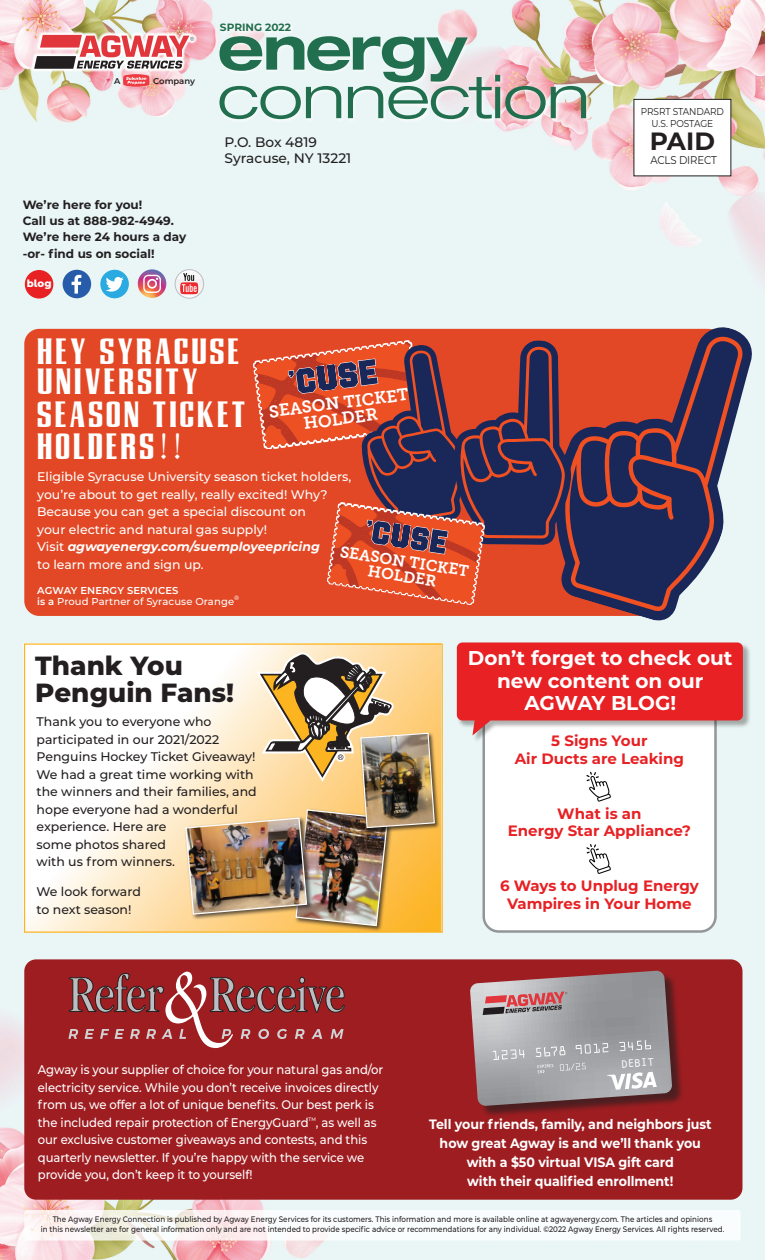
<style>
.page{position:relative;width:765px;height:1260px;background:#fff}
.page>*{position:absolute;margin:0;border:0;box-sizing:border-box;transform-origin:0 0}
.t1{font:36.25px/31.6px "NCAA Syracuse Orange";letter-spacing:.05em;color:#fff}
.t2{font:800 26.25px/27.5px "Montserrat";color:#231f20}
.t3{font:700 25px "Montserrat";color:#231f20}
.t4{font:700 20px/22.5px "Montserrat";color:#fff;text-align:center}
.t5{font:16.88px/16.1px "Museo Slab 700";color:#fff;text-align:center}
.t6{font:15.62px/14.9px "Museo Slab 700";color:#fff;text-align:center}
.t7{font:700 15px/17.5px "Montserrat";color:#e72124;text-align:center}
.t8{font:500 13.75px/16.5px "Montserrat";color:#231f20}
.t9{font:700 13.62px/19px "Montserrat";letter-spacing:-.005em;color:#fff;text-align:center;scale:.93 1}
.t10{font:500 12.5px/17.5px "Montserrat";letter-spacing:-.005em;color:#fff;scale:.93 1}
.t11{font:500 12.5px/17.5px "Montserrat";color:#231f20}
.t12{font:500 12.5px/17.5px "Montserrat";letter-spacing:-.005em;color:#fff}
.t13{font:700 12px/16.2px "Montserrat";color:#231f20}
.t14{font:11.25px "Montserrat";letter-spacing:-.01em;color:#231f20;scale:.9 1}
.t15{font:10.88px "Andale Mono";color:#fff}
.t16{font:700 10.62px "Montserrat";color:#226f50}
.t17{font:800 10.12px "Montserrat Alternates";color:#fff}
.t18{font:500 10px/11.2px "Montserrat";letter-spacing:.01em;color:#fff}
.t19{font:10px/11.2px "Montserrat";letter-spacing:-.01em;color:#231f20;text-align:center;scale:.9 1}
.t20{font:600 8.5px "Montserrat";letter-spacing:-.005em;color:#231f20}
.t21{font:500 8px/9.6px "Montserrat";color:#231f20;text-align:center;scale:.9 1}
.t22{font:500 6.25px "Montserrat";color:#fff}
.t23{font:500 5.12px "Montserrat";color:#fff;scale:.93 1}
.s1{font-weight:700;font-style:italic}
.s2{font-weight:600}
</style>
<div class="page">
<img style="left:0;top:0;width:765px;height:1260px">
<svg style="left:24px;top:1210px;width:717px;height:31px"></svg>
<div style="left:484px;top:680px;width:231px;height:252px;background:#fff;border-radius:15px"></div>
<div style="left:482px;top:678px;width:235px;height:255px;border:2px solid #939598;border-radius:15px"></div>
<svg style="left:30px;top:31px;width:168px;height:42px"></svg>
<svg style="left:34px;top:35px;width:160px;height:52px"></svg>
<div style="left:219px;top:22px;width:76px;height:13px;background:#f2f8f8"></div>
<div style="left:218px;top:35px;width:372px;height:89px;background:#fff;opacity:.75"></div>
<svg style="left:219px;top:36px;width:367px;height:83px"></svg>
<div style="left:634px;top:99px;width:97px;height:77px;background:#fff"></div>
<div style="left:457px;top:643px;width:294px;height:100px;background:#231f20;opacity:.35"></div>
<svg style="left:457px;top:642px;width:286px;height:93px"></svg>
<div style="left:100px;top:270px;width:29px;height:28px;background:#2aaae1;border-radius:50%"></div>
<svg style="left:106px;top:277px;width:18px;height:15px"></svg>
<div style="left:63px;top:270px;width:28px;height:28px;background:#275caa;border-radius:50%"></div>
<svg style="left:72px;top:275px;width:9px;height:19px"></svg>
<svg style="left:138px;top:269px;width:28px;height:29px"></svg>
<svg style="left:143px;top:275px;width:18px;height:18px"></svg>
<svg style="left:175px;top:270px;width:29px;height:28px"></svg>
<div style="left:175px;top:269px;width:29px;height:29px;border:1px solid #bcbdc0;border-radius:50%"></div>
<div style="left:25px;top:270px;width:28px;height:29px;background:#e72124;border-radius:50%"></div>
<div style="left:24px;top:329px;width:530px;height:287px;background:#e24825"></div>
<svg style="left:554px;top:327px;width:201px;height:295px;fill:#e9f6f5"></svg>
<svg style="left:564px;top:336px;width:180px;height:276px;fill:#1a2759"></svg>
<svg style="left:254px;top:340px;width:317px;height:264px"></svg>
<svg style="left:26px;top:645px;width:415px;height:286px"></svg>
<div style="left:24px;top:643px;width:419px;height:290px;border:1px solid #fcb423"></div>
<div style="left:294px;top:808px;width:100px;height:124px;background:#231f20;opacity:.75"></div>
<div style="left:359px;top:732px;width:81px;height:102px;background:#231f20;opacity:.75"></div>
<img style="left:185px;top:651px;width:251px;height:276px">
<svg style="left:586px;top:772px;width:25px;height:30px"></svg>
<svg style="left:586px;top:844px;width:25px;height:30px"></svg>
<div style="left:26px;top:961px;width:715px;height:237px;background:#9e1d21;border-radius:11px"></div>
<div style="left:24px;top:959px;width:719px;height:241px;border:2px solid #9e1d21;border-radius:11px"></div>
<svg style="left:68px;top:972px;width:276px;height:76px"></svg>
<hr style="left:70px;top:1019px;width:91px;height:2px;background:#fff">
<hr style="left:211px;top:1019px;width:134px;height:2px;background:#fff">
<div style="left:472px;top:973px;width:213px;height:145px;background:#231f20;opacity:.66"></div>
<svg style="left:470px;top:971px;width:202px;height:135px"></svg>
<p class="t20" style="left:114px;top:75px;width:8px">A</p>
<p class="t20" style="left:153px;top:75px;width:43px">Company</p>
<p class="t13" style="left:23px;top:196px;width:165px">We’re here for you!<br>Call us at 888-982-4949.<br>We’re here 24 hours a day -or- find us on social!</p>
<p class="t17" style="left:27px;top:276px;width:26px">blog</p>
<p class="t16" style="left:220px;top:20px;width:73px">SPRING 2022</p>
<p class="t8" style="left:225px;top:133px;width:128px">P.O. Box 4819<br>Syracuse, NY 13221</p>
<h1 class="t1" style="left:38px;top:339px;width:211px">HEY SYRACUSE<br>UNIVERSITY<br>SEASON TICKET<br>HOLDERS!!</h1>
<h3 class="t5" style="left:268px;top:404px;width:142px;rotate:-7deg">SEASON TICKET<br>HOLDER</h3>
<p class="t12" style="left:37px;top:468px;width:316px">Eligible Syracuse University season ticket holders, you’re about to get really, really excited! Why?<br>Because you can get a special discount on<br>your electric and natural gas supply!<br>Visit <span class="s1">agwayenergy.com/suemployeepricing<br></span>to learn more and sign up.</p>
<p class="t18" style="left:37px;top:584px;width:198px"><span class="s2">AGWAY ENERGY SERVICES<br>is a</span> Proud Partner of Syracuse Orange</p>
<p class="t22" style="left:234px;top:593px;width:7px">®</p>
<p class="t6" style="left:341px;top:544px;width:132px;rotate:9deg">SEASON TICKET<br>HOLDER</p>
<p class="t19" style="left:641px;top:106px;width:94px">PRSRT STANDARD<br>U.S. POSTAGE</p>
<h3 class="t3" style="left:650px;top:123px;width:67px">PAID</h3>
<p class="t14" style="left:650px;top:152px;width:76px">ACLS DIRECT</p>
<h2 class="t2" style="left:35px;top:650px;width:200px">Thank You<br>Penguin Fans!</h2>
<p class="t11" style="left:37px;top:712px;width:222px">Thank you to everyone who participated in our 2021/2022<br>Penguins Hockey Ticket Giveaway!<br>We had a great time working with the winners and their families, and hope everyone had a wonderful experience. Here are<br>some photos shared<br>with us from winners.</p>
<p class="t11" style="left:37px;top:882px;width:106px">We look forward to next season!</p>
<h3 class="t4" style="left:468px;top:646px;width:266px">Don’t forget to check out new content on our<br>AGWAY BLOG!</h3>
<p class="t7" style="left:515px;top:731px;width:171px">5 Signs Your<br>Air Ducts are Leaking</p>
<p class="t7" style="left:508px;top:804px;width:185px">What is an<br>Energy Star Appliance?</p>
<p class="t7" style="left:500px;top:876px;width:200px">6 Ways to Unplug Energy<br>Vampires in Your Home</p>
<p class="t10" style="left:38px;top:1060px;width:373px">Agway is your supplier of choice for your natural gas and/or electricity service. While you don’t receive invoices directly from us, we offer a lot of unique benefits. Our best perk is the included repair protection of EnergyGuard</p>
<p class="t10" style="left:38px;top:1113px;width:366px;text-indent:278px">, as well as our exclusive customer giveaways and contests, and this quarterly newsletter. If you’re happy with the service we provide you, don’t keep it to yourself!</p>
<p class="t23" style="left:309px;top:1116px;width:9px">TM</p>
<p class="t15" style="left:621px;top:1057px;width:34px;rotate:-4deg">DEBIT</p>
<p class="t9" style="left:429px;top:1114px;width:305px">Tell your friends, family, and neighbors just how great Agway is and we’ll thank you with a $50 virtual VISA gift card<br>with their qualified enrollment!</p>
<p class="t21" style="left:41px;top:1214px;width:761px">The Agway Energy Connection is published by Agway Energy Services for its customers. This information and more is available online at agwayenergy.com. The articles and opinions<br>in this newsletter are for general information only and are not intended to provide specific advice or recommendations for any individual. ©2022 Agway Energy Services. All rights reserved.</p>
</div>
